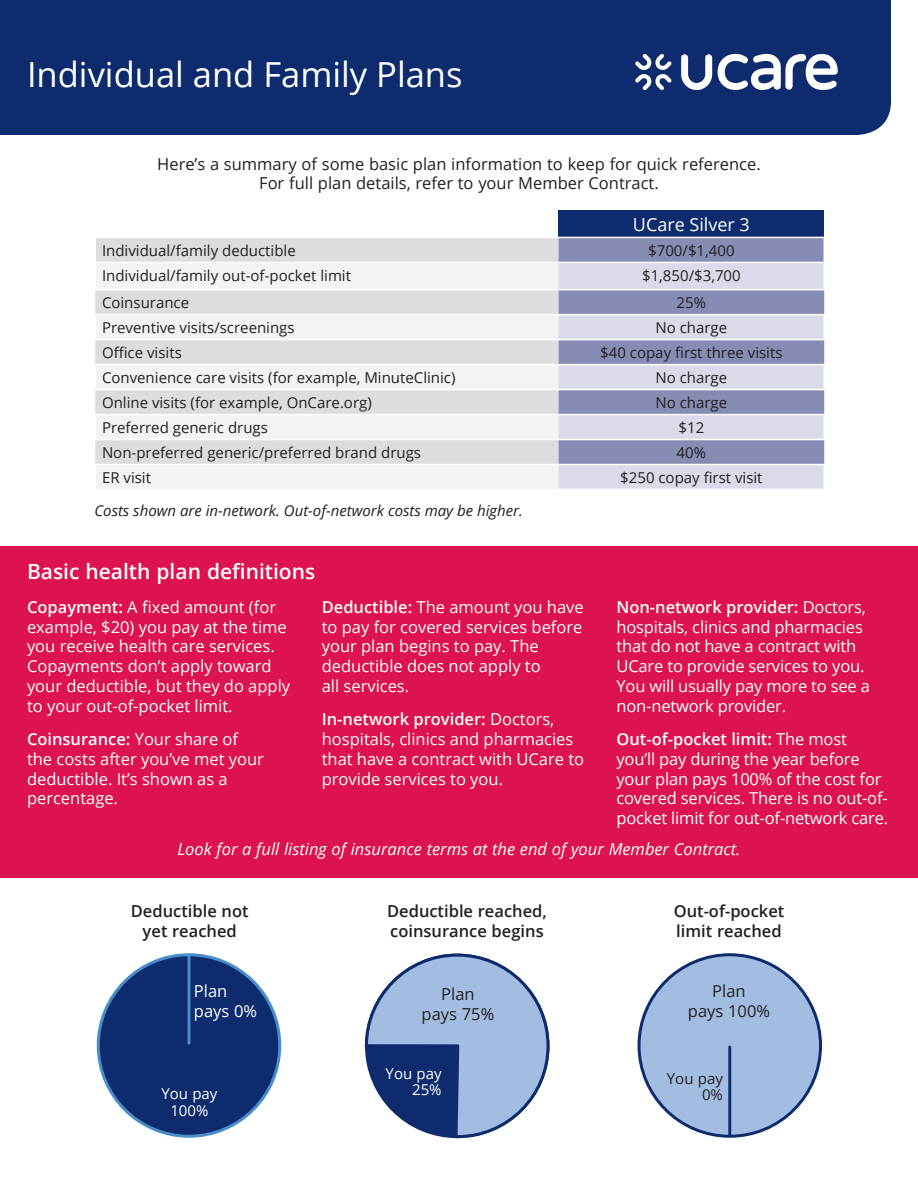
<style>
.page{position:relative;width:918px;height:1188px;background:#fff}
.page>*{position:absolute;margin:0;border:0;box-sizing:border-box;transform-origin:0 0}
.t1{font:34.5px "Open Sans";color:#fff}
.Header2{font:600 21px "Open Sans";color:#fff}
.t2{font:18px "Open Sans";color:#fff}
._01_BodyText_Def{font:16.5px/19.8px "Open Sans";color:#fff}
._04_TC_Centered{font:16.5px/19.5px "Open Sans";color:#231f20;text-align:center}
._04_TC_Centered-2{font:600 16.5px/19.5px "Open Sans";color:#231f20}
._04_TC_Centered-3{font:italic 16.5px "Open Sans";color:#fff}
._04_TC_Centered-4{font:16.5px/19.5px "Open Sans";color:#fff}
._04_TC_Centered-5{font:15px/16.5px "Open Sans";color:#231f20;text-align:right}
.t3{font:italic 15px "Open Sans";color:#231f20}
._04_TC_Centered-6{font:15px/16.5px "Open Sans";color:#fff;text-align:center}
.s1{font-weight:600}
</style>
<div class="page">
<div style="left:0;top:0;width:891px;height:135px;background:#0d2b6d"></div>
<div style="left:0;top:546px;width:918px;height:332px;background:#dd1250"></div>
<div style="left:98px;top:955px;width:182px;height:181px;background:#0d2b6d;border-radius:50%"></div>
<hr style="left:188px;top:955px;width:2px;height:88px;background:#488ecb">
<div style="left:639px;top:955px;width:182px;height:181px;background:#a3bde2;border-radius:50%"></div>
<hr style="left:728px;top:1047px;width:3px;height:89px;background:#0d2b6d">
<svg style="left:364px;top:953px;width:186px;height:186px"></svg>
<svg style="left:635px;top:54px;width:37px;height:36px"></svg>
<svg style="left:681px;top:54px;width:31px;height:36px"></svg>
<svg style="left:718px;top:54px;width:120px;height:36px"></svg>
<div style="left:559px;top:210px;width:265px;height:27px;background:#0d2b6d"></div>
<div style="left:96px;top:238px;width:463px;height:24px;background:#dcdddf"></div>
<svg style="left:559px;top:238px;width:265px;height:24px;background:#888eb5"></svg>
<svg style="left:95px;top:263px;width:464px;height:226px;fill:#f2f3f4"></svg>
<svg style="left:559px;top:263px;width:265px;height:226px;background:#b6b9d2"></svg>
<hr style="left:94px;top:263px;width:2px;height:26px;background:#fff">
<hr style="left:94px;top:289px;width:465px;height:1px;background:#fff">
<hr style="left:559px;top:289px;width:266px;height:1px;background:#fff">
<hr style="left:94px;top:314px;width:465px;height:1px;background:#fff">
<hr style="left:94px;top:315px;width:2px;height:24px;background:#fff">
<hr style="left:559px;top:314px;width:266px;height:1px;background:#fff">
<hr style="left:94px;top:339px;width:465px;height:1px;background:#fff">
<hr style="left:559px;top:339px;width:266px;height:1px;background:#fff">
<hr style="left:94px;top:364px;width:465px;height:1px;background:#fff">
<hr style="left:94px;top:365px;width:2px;height:24px;background:#fff">
<hr style="left:559px;top:364px;width:266px;height:1px;background:#fff">
<hr style="left:94px;top:389px;width:465px;height:1px;background:#fff">
<hr style="left:559px;top:389px;width:266px;height:1px;background:#fff">
<hr style="left:94px;top:414px;width:465px;height:1px;background:#fff">
<hr style="left:94px;top:415px;width:2px;height:24px;background:#fff">
<hr style="left:559px;top:414px;width:266px;height:1px;background:#fff">
<hr style="left:94px;top:439px;width:465px;height:1px;background:#fff">
<hr style="left:559px;top:439px;width:266px;height:1px;background:#fff">
<hr style="left:94px;top:464px;width:465px;height:1px;background:#fff">
<hr style="left:94px;top:465px;width:2px;height:24px;background:#fff">
<hr style="left:559px;top:464px;width:266px;height:1px;background:#fff">
<p class="t1" style="left:27px;top:51px;width:437px">Individual and Family Plans</p>
<p class="_04_TC_Centered" style="left:157px;top:153px;width:605px">Here’s a summary of some basic plan information to keep for quick reference.<br>For full plan details, refer to your Member Contract.</p>
<p class="t2" style="left:633px;top:212px;width:119px">UCare Silver 3</p>
<p class="_04_TC_Centered-5" style="left:102px;top:242px;width:195px">Individual/family deductible</p>
<p class="_04_TC_Centered-5" style="left:648px;top:242px;width:88px">$700/$1,400</p>
<p class="_04_TC_Centered-5" style="left:102px;top:267px;width:251px">Individual/family out-of-pocket limit</p>
<p class="_04_TC_Centered-5" style="left:642px;top:267px;width:100px">$1,850/$3,700</p>
<p class="_04_TC_Centered-5" style="left:102px;top:294px;width:89px">Coinsurance</p>
<p class="_04_TC_Centered-5" style="left:677px;top:294px;width:31px">25%</p>
<p class="_04_TC_Centered-5" style="left:102px;top:319px;width:194px">Preventive visits/screenings</p>
<p class="_04_TC_Centered-5" style="left:656px;top:319px;width:73px">No charge</p>
<p class="_04_TC_Centered-5" style="left:102px;top:344px;width:81px">Office visits</p>
<p class="_04_TC_Centered-5" style="left:600px;top:344px;width:184px">$40 copay first three visits</p>
<p class="_04_TC_Centered-5" style="left:102px;top:369px;width:355px">Convenience care visits (for example, MinuteClinic)</p>
<p class="_04_TC_Centered-5" style="left:656px;top:369px;width:73px">No charge</p>
<p class="_04_TC_Centered-5" style="left:102px;top:394px;width:271px">Online visits (for example, OnCare.org)</p>
<p class="_04_TC_Centered-5" style="left:656px;top:394px;width:73px">No charge</p>
<p class="_04_TC_Centered-5" style="left:102px;top:419px;width:167px">Preferred generic drugs</p>
<p class="_04_TC_Centered-5" style="left:679px;top:419px;width:27px">$12</p>
<p class="_04_TC_Centered-5" style="left:102px;top:444px;width:321px">Non-preferred generic/preferred brand drugs</p>
<p class="_04_TC_Centered-5" style="left:677px;top:444px;width:31px">40%</p>
<p class="_04_TC_Centered-5" style="left:102px;top:469px;width:51px">ER visit</p>
<p class="_04_TC_Centered-5" style="left:620px;top:469px;width:144px">$250 copay first visit</p>
<p class="t3" style="left:94px;top:500px;width:430px">Costs shown are in-network. Out-of-network costs may be higher.</p>
<h2 class="Header2" style="left:27px;top:557px;width:290px">Basic health plan definitions</h2>
<p class="_01_BodyText_Def" style="left:27px;top:596px;width:265px"><span class="s1">Copayment:</span> A fixed amount (for example, $20) you pay at the time you receive health care services.<br>Copayments don’t apply toward your deductible, but they do apply to your out-of-pocket limit.</p>
<p class="_01_BodyText_Def" style="left:27px;top:729px;width:238px"><span class="s1">Coinsurance:</span> Your share of the costs after you’ve met your deductible. It’s shown as a percentage.</p>
<p class="_01_BodyText_Def" style="left:322px;top:596px;width:264px"><span class="s1">Deductible:</span> The amount you have to pay for covered services before your plan begins to pay. The deductible does not apply to<br>all services.</p>
<p class="_01_BodyText_Def" style="left:322px;top:709px;width:264px"><span class="s1">In-network provider:</span> Doctors, hospitals, clinics and pharmacies that have a contract with UCare to provide services to you.</p>
<p class="_01_BodyText_Def" style="left:616px;top:596px;width:255px"><span class="s1">Non-network provider:</span> Doctors, hospitals, clinics and pharmacies that do not have a contract with<br>UCare to provide services to you.<br>You will usually pay more to see a non-network provider.</p>
<p class="_01_BodyText_Def" style="left:616px;top:729px;width:273px"><span class="s1">Out-of-pocket limit:</span> The most you’ll pay during the year before your plan pays 100% of the cost for covered services. There is no out-of&shy;pocket limit for out-of-network care.</p>
<p class="_04_TC_Centered-3" style="left:178px;top:838px;width:564px">Look for a full listing of insurance terms at the end of your Member Contract.</p>
<p class="_04_TC_Centered-2" style="left:131px;top:901px;width:119px;text-align:center">Deductible not yet reached</p>
<p class="_04_TC_Centered-2" style="left:387px;top:901px;width:161px">Deductible reached, coinsurance begins</p>
<p class="_04_TC_Centered-2" style="left:674px;top:901px;width:112px">Out-of-pocket limit reached</p>
<p class="_04_TC_Centered-4" style="left:194px;top:981px;width:65px">Plan pays 0%</p>
<p class="_04_TC_Centered" style="left:688px;top:981px;width:84px">Plan<br>pays 100%</p>
<p class="_04_TC_Centered" style="left:417px;top:982px;width:93px">Plan<br>pays &lt;80%&gt;</p>
<p class="_04_TC_Centered" style="left:422px;top:984px;width:74px">Plan pays 75%</p>
<p class="_04_TC_Centered-6" style="left:161px;top:1085px;width:58px">You pay<br>100%</p>
<p class="_04_TC_Centered-6" style="left:386px;top:1065px;width:58px;text-align:right">You pay<br>25%</p>
<p class="_04_TC_Centered-5" style="left:667px;top:1070px;width:58px">You pay<br>0%</p>
</div>
